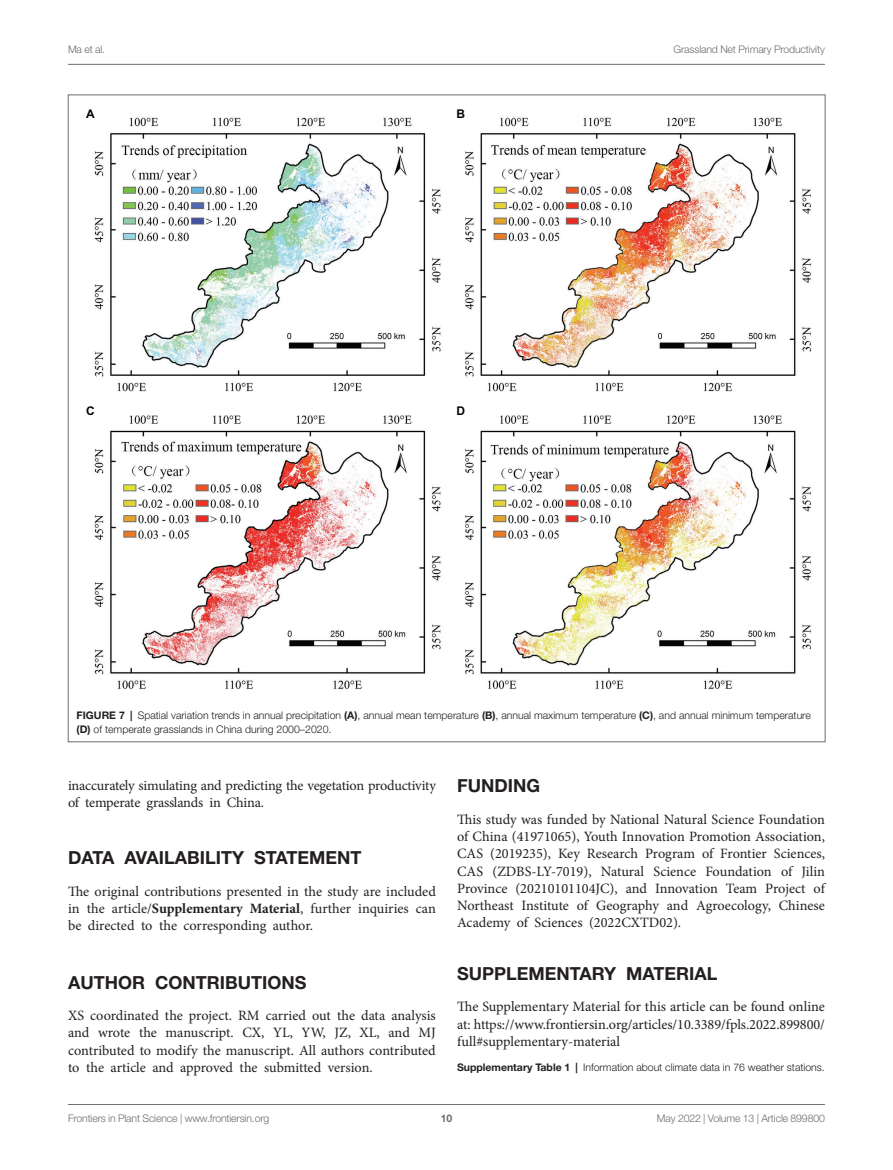
<style>
.page{position:relative;width:893px;height:1170px;background:#fff}
.page>*{position:absolute;margin:0;border:0;box-sizing:border-box;transform-origin:0 0}
.HEAD_1{font:700 18px "Helvetica Neue LT Std";color:#231f20}
.TEXT_FLUSH{font:14.25px/17.2px "Minion Pro";letter-spacing:-.005em;color:#231f20;text-align:justify}
.t1{font:700 12px "Arial";color:#040503}
.FIG_LEG{font:300 10.5px/14.2px "Helvetica Neue LT Std";color:#231f20}
.t2{font:300 10.5px "Helvetica Neue LT Std";letter-spacing:-.015em;color:#6c6d70}
.SUPP_LEG{font:300 10.5px "Helvetica Neue LT Std";color:#231f20}
.t3{font:700 10.5px "Helvetica Neue LT Std";color:#6c6d70}
.s1{font-weight:700}
</style>
<div class="page">
<hr style="left:68px;top:64px;width:757px;height:1px;background:#6c6d70">
<hr style="left:68px;top:1104px;width:757px;height:1px;background:#6c6d70">
<img style="left:94px;top:117px;width:718px;height:572px">
<p class="t2" style="left:68px;top:42px;width:39px">Ma et al.</p>
<p class="t2" style="left:673px;top:42px;width:153px">Grassland Net Primary Productivity</p>
<p class="t1" style="left:86px;top:105px;width:10px">A</p>
<p class="t1" style="left:456px;top:105px;width:10px">B</p>
<p class="t1" style="left:86px;top:402px;width:10px">C</p>
<p class="t1" style="left:456px;top:402px;width:10px">D</p>
<p class="FIG_LEG" style="left:77px;top:708px;width:736px"><span class="s1">FIGURE 7 |</span> Spatial variation trends in annual precipitation <span class="s1">(A)</span>, annual mean temperature <span class="s1">(B)</span>, annual maximum temperature <span class="s1">(C)</span>, and annual minimum temperature <span class="s1">(D)</span> of temperate grasslands in China during 2000–2020.</p>
<p class="TEXT_FLUSH" style="left:68px;top:776px;width:369px">inaccurately simulating and predicting the vegetation productivity of temperate grasslands in China.</p>
<p class="HEAD_1" style="left:68px;top:846px;width:295px">DATA AVAILABILITY STATEMENT</p>
<p class="TEXT_FLUSH" style="left:68px;top:882px;width:369px">The original contributions presented in the study are included in the article/<span class="s1">Supplementary Material</span>, further inquiries can be directed to the corresponding author.</p>
<p class="HEAD_1" style="left:68px;top:970px;width:240px">AUTHOR CONTRIBUTIONS</p>
<p class="TEXT_FLUSH" style="left:68px;top:1006px;width:369px">XS coordinated the project. RM carried out the data analysis and wrote the manuscript. CX, YL, YW, JZ, XL, and MJ contributed to modify the manuscript. All authors contributed to the article and approved the submitted version.</p>
<p class="HEAD_1" style="left:457px;top:774px;width:84px">FUNDING</p>
<p class="TEXT_FLUSH" style="left:457px;top:810px;width:369px">This study was funded by National Natural Science Foundation of China (41971065), Youth Innovation Promotion Association, CAS (2019235), Key Research Program of Frontier Sciences, CAS (ZDBS-LY-7019), Natural Science Foundation of Jilin Province (20210101104JC), and Innovation Team Project of Northeast Institute of Geography and Agroecology, Chinese Academy of Sciences (2022CXTD02).</p>
<p class="HEAD_1" style="left:457px;top:962px;width:262px">SUPPLEMENTARY MATERIAL</p>
<p class="TEXT_FLUSH" style="left:457px;top:998px;width:369px">The Supplementary Material for this article can be found online at: https://www.frontiersin.org/articles/10.3389/fpls.2022.899800/ full#supplementary-material</p>
<p class="SUPP_LEG" style="left:457px;top:1060px;width:369px"><span class="s1">Supplementary Table 1 |</span> Information about climate data in 76 weather stations.</p>
<p class="t2" style="left:68px;top:1111px;width:203px">Frontiers in Plant Science | www.frontiersin.org</p>
<p class="t3" style="left:441px;top:1111px;width:13px">10</p>
<p class="t2" style="left:657px;top:1111px;width:169px">May 2022 | Volume 13 | Article 899800</p>
</div>
